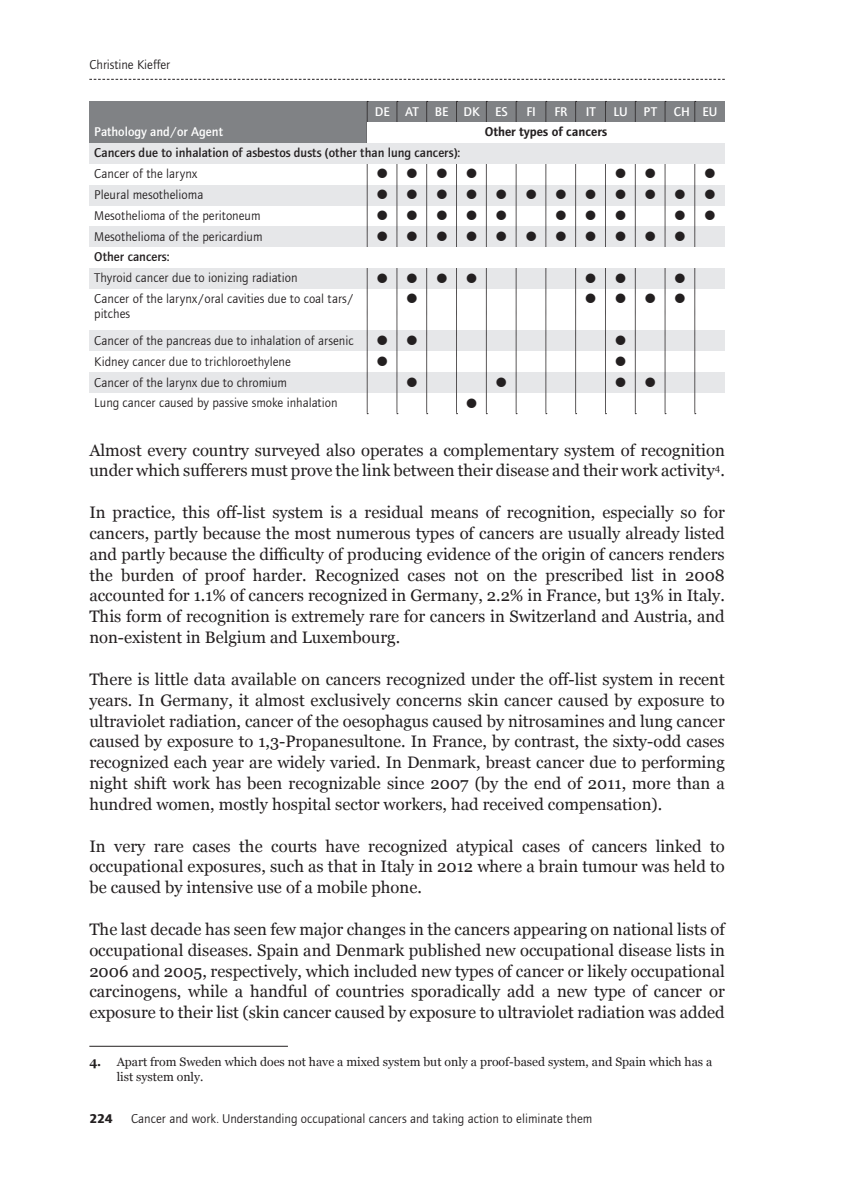
<style>
.page{position:relative;width:844px;height:1191px;background:#fff}
.page>*{position:absolute;margin:0;border:0;box-sizing:border-box;transform-origin:0 0}
.t1{font:16.62px/20.8px "Georgia";color:#231f20;text-align:justify}
.contenu{font:13.12px/14.7px "Foundry Journal";color:#231f20}
.contenu-2{font:500 13.12px "Foundry Journal";color:#231f20}
.Titre__Blanc{font:500 13.12px "Foundry Journal";color:#fff}
.contenu-3{font:600 13.12px "Foundry Journal";color:#231f20}
.t2{font:13.12px "etui Foundry Journal book";color:#231f20}
.t3{font:700 13.12px "Foundry Journal";color:#231f20}
.contenu-4{font:500 13.12px "Foundry Journal";color:#fff}
.Note_de_bas_de_page{font:12.25px/14.7px "Georgia";color:#231f20}
.s1{font-weight:700}
</style>
<div class="page">
<svg style="left:89px;top:79px;width:635px;height:1px"></svg>
<hr style="left:89px;top:1046px;width:199px;height:1px;background:#231f20">
<div style="left:89px;top:101px;width:635px;height:21px;background:#808285"></div>
<div style="left:89px;top:122px;width:278px;height:21px;background:#808285"></div>
<div style="left:89px;top:185px;width:635px;height:20px;background:#e6e7e9"></div>
<div style="left:89px;top:226px;width:635px;height:21px;background:#e6e7e9"></div>
<div style="left:89px;top:268px;width:635px;height:21px;background:#e6e7e9"></div>
<div style="left:89px;top:330px;width:635px;height:21px;background:#e6e7e9"></div>
<div style="left:89px;top:372px;width:635px;height:21px;background:#e6e7e9"></div>
<svg style="left:694px;top:101px;width:1px;height:313px"></svg>
<svg style="left:664px;top:101px;width:2px;height:313px"></svg>
<svg style="left:634px;top:101px;width:2px;height:313px"></svg>
<svg style="left:605px;top:101px;width:1px;height:313px"></svg>
<svg style="left:575px;top:101px;width:1px;height:313px"></svg>
<svg style="left:545px;top:101px;width:1px;height:313px"></svg>
<svg style="left:515px;top:101px;width:2px;height:313px"></svg>
<svg style="left:486px;top:101px;width:1px;height:313px"></svg>
<svg style="left:456px;top:101px;width:1px;height:313px"></svg>
<svg style="left:426px;top:101px;width:1px;height:313px"></svg>
<svg style="left:396px;top:101px;width:2px;height:313px"></svg>
<svg style="left:367px;top:101px;width:1px;height:313px"></svg>
<div style="left:367px;top:122px;width:357px;height:21px;background:#fff"></div>
<div style="left:89px;top:143px;width:635px;height:21px;background:#e6e7e9"></div>
<div style="left:89px;top:247px;width:635px;height:21px;background:#fff"></div>
<p class="t2" style="left:89px;top:57px;width:82px">Christine Kieffer</p>
<p class="Titre__Blanc" style="left:94px;top:125px;width:130px">Pathology and/or Agent</p>
<p class="Titre__Blanc" style="left:374px;top:104px;width:17px">DE</p>
<p class="Titre__Blanc" style="left:405px;top:104px;width:15px">AT</p>
<p class="Titre__Blanc" style="left:435px;top:104px;width:15px">BE</p>
<p class="Titre__Blanc" style="left:463px;top:104px;width:18px">DK</p>
<p class="Titre__Blanc" style="left:495px;top:104px;width:14px">ES</p>
<p class="Titre__Blanc" style="left:526px;top:104px;width:11px">FI</p>
<p class="Titre__Blanc" style="left:554px;top:104px;width:15px">FR</p>
<p class="Titre__Blanc" style="left:585px;top:104px;width:12px">IT</p>
<p class="Titre__Blanc" style="left:613px;top:104px;width:16px">LU</p>
<p class="Titre__Blanc" style="left:643px;top:104px;width:15px">PT</p>
<p class="contenu-4" style="left:673px;top:104px;width:18px">CH</p>
<p class="Titre__Blanc" style="left:702px;top:104px;width:17px">EU</p>
<p class="contenu-3" style="left:484px;top:124px;width:124px">Other types of cancers</p>
<p class="contenu-2" style="left:94px;top:145px;width:367px">Cancers due to inhalation of asbestos dusts (other than lung cancers):</p>
<p class="contenu" style="left:94px;top:166px;width:105px">Cancer of the larynx</p>
<p class="contenu" style="left:94px;top:187px;width:111px">Pleural mesothelioma</p>
<p class="contenu" style="left:94px;top:208px;width:168px">Mesothelioma of the peritoneum</p>
<p class="contenu" style="left:94px;top:229px;width:170px">Mesothelioma of the pericardium</p>
<p class="contenu-2" style="left:94px;top:250px;width:77px">Other cancers:</p>
<p class="contenu" style="left:94px;top:270px;width:205px">Thyroid cancer due to ionizing radiation</p>
<p class="contenu" style="left:94px;top:291px;width:261px">Cancer of the larynx/oral cavities due to coal tars/ pitches</p>
<p class="contenu" style="left:94px;top:333px;width:261px">Cancer of the pancreas due to inhalation of arsenic</p>
<p class="contenu" style="left:94px;top:354px;width:198px">Kidney cancer due to trichloroethylene</p>
<p class="contenu" style="left:94px;top:375px;width:194px">Cancer of the larynx due to chromium</p>
<p class="contenu" style="left:94px;top:395px;width:245px">Lung cancer caused by passive smoke inhalation</p>
<p class="t1" style="left:89px;top:439px;width:636px">Almost every country surveyed also operates a complementary system of recognition under which sufferers must prove the link between their disease and their work activity<sup>4</sup>.</p>
<p class="t1" style="left:89px;top:501px;width:636px">In practice, this off-list system is a residual means of recognition, especially so for cancers, partly because the most numerous types of cancers are usually already listed and partly because the difficulty of producing evidence of the origin of cancers renders the burden of proof harder. Recognized cases not on the prescribed list in 2008 accounted for 1.1% of cancers recognized in Germany, 2.2% in France, but 13% in Italy.<br>This form of recognition is extremely rare for cancers in Switzerland and Austria, and non-existent in Belgium and Luxembourg.</p>
<p class="t1" style="left:89px;top:668px;width:636px">There is little data available on cancers recognized under the off-list system in recent years. In Germany, it almost exclusively concerns skin cancer caused by exposure to ultraviolet radiation, cancer of the oesophagus caused by nitrosamines and lung cancer caused by exposure to 1,3-Propanesultone. In France, by contrast, the sixty-odd cases recognized each year are widely varied. In Denmark, breast cancer due to performing night shift work has been recognizable since 2007 (by the end of 2011, more than a hundred women, mostly hospital sector workers, had received compensation).</p>
<p class="t1" style="left:89px;top:834px;width:636px">In very rare cases the courts have recognized atypical cases of cancers linked to occupational exposures, such as that in Italy in 2012 where a brain tumour was held to be caused by intensive use of a mobile phone.</p>
<p class="t1" style="left:89px;top:918px;width:636px">The last decade has seen few major changes in the cancers appearing on national lists of occupational diseases. Spain and Denmark published new occupational disease lists in 2006 and 2005, respectively, which included new types of cancer or likely occupational carcinogens, while a handful of countries sporadically add a new type of cancer or exposure to their list (skin cancer caused by exposure to ultraviolet radiation was added</p>
<p class="Note_de_bas_de_page" style="left:117px;top:1054px;width:597px;text-indent:-27px"><span class="s1">4.</span> Apart from Sweden which does not have a mixed system but only a proof-based system, and Spain which has a list system only.</p>
<p class="t3" style="left:89px;top:1110px;width:25px">224</p>
<p class="contenu" style="left:131px;top:1110px;width:462px">Cancer and work. Understanding occupational cancers and taking action to eliminate them</p>
</div>
